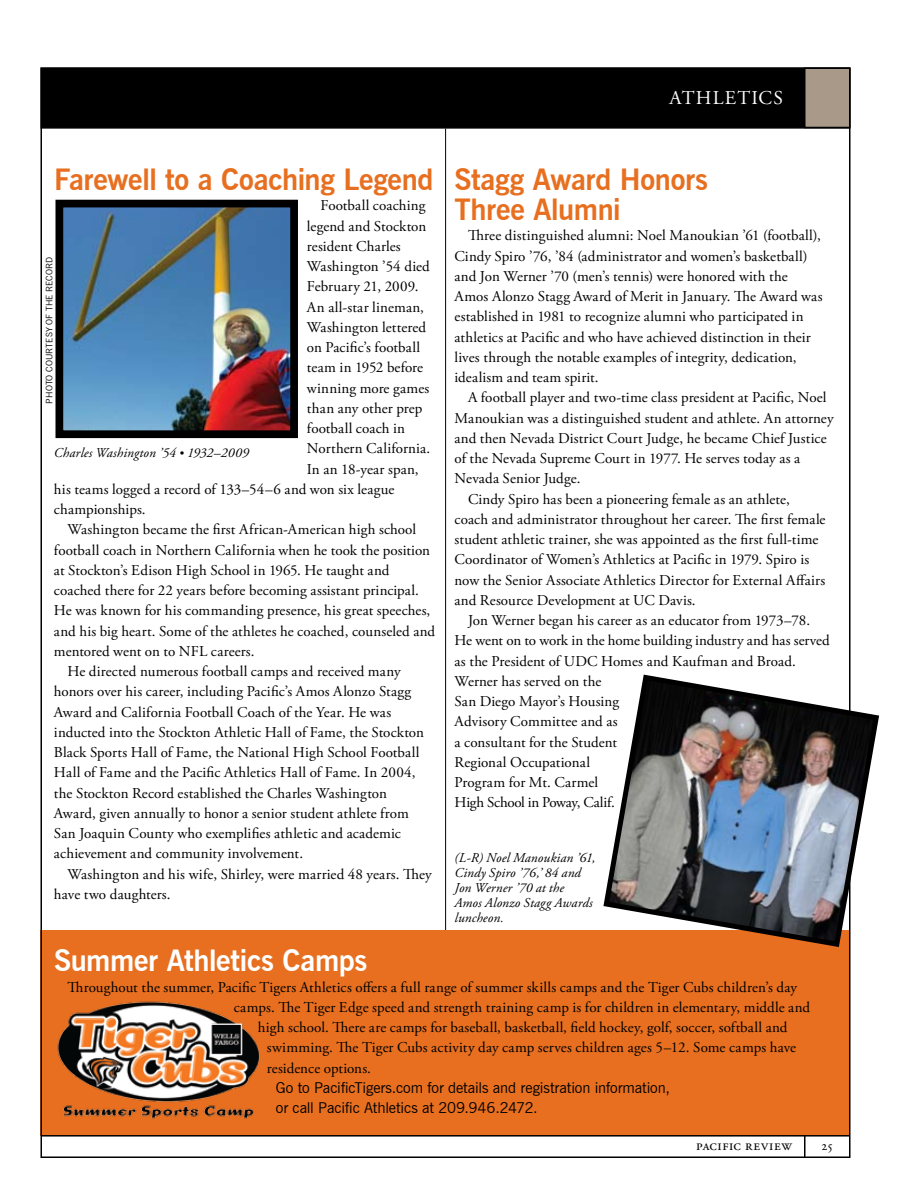
<style>
.page{position:relative;width:918px;height:1188px;background:#fff}
.page>*{position:absolute;margin:0;border:0;box-sizing:border-box;transform-origin:0 0}
.t1{font:700 29.25px/30px "News Gothic BT";letter-spacing:-.01em;color:#e76f1f}
.t2{font:700 29.25px "News Gothic BT";letter-spacing:-.01em;color:#fff}
.t3{font:19.5px "Adobe Garamond Pro";color:#fff}
.t4{font:15px/20.2px "Adobe Garamond Pro";color:#000}
.t5{font:15px/20.2px "News Gothic BT";letter-spacing:-.01em;color:#000}
.t6{font:15px "Adobe Garamond Pro";letter-spacing:.02em;color:#000}
.t7{font:15px "Adobe Garamond Pro";letter-spacing:.04em;color:#000}
.t8{font:italic 13.5px/15px "Adobe Garamond Pro";letter-spacing:.01em;color:#000}
.t9{font:13.5px "Adobe Garamond Pro";color:#000}
.t10{font:9px "News Gothic BT";letter-spacing:.015em;color:#000}
.s1{font-size:12px}
</style>
<div class="page">
<hr style="left:804px;top:1136px;width:2px;height:21px;background:#000">
<hr style="left:445px;top:129px;width:1px;height:1007px;background:#000">
<div style="left:40px;top:930px;width:810px;height:206px;background:#e76f1f"></div>
<hr style="left:41px;top:1135px;width:809px;height:2px;background:#000">
<div style="left:40px;top:68px;width:810px;height:61px;background:#000;border:2px solid #000"></div>
<div style="left:804px;top:68px;width:46px;height:60px;background:#a89989;border:2px solid #000"></div>
<img style="left:57px;top:1001px;width:203px;height:118px">
<div style="left:210px;top:1024px;width:32px;height:31px;border:1px solid #fff"></div>
<img style="left:603px;top:672px;width:277px;height:278px">
<img style="left:65px;top:209px;width:224px;height:220px">
<div style="left:56px;top:200px;width:242px;height:238px;border:8px solid #000"></div>
<h2 class="t3" style="left:669px;top:86px;width:26px">Athletics</h2>
<h1 class="t1" style="left:54px;top:165px;width:381px">Farewell to a Coaching Legend</h1>
<p class="t4" style="left:320px;top:196px;width:107px">Football coaching</p>
<p class="t4" style="left:307px;top:216px;width:121px">legend and Stockton</p>
<p class="t4" style="left:307px;top:237px;width:95px">resident Charles</p>
<p class="t4" style="left:307px;top:257px;width:124px">Washington ’54 died</p>
<p class="t4" style="left:307px;top:277px;width:113px">February 21, 2009.</p>
<p class="t4" style="left:307px;top:297px;width:119px">An all-star lineman,</p>
<p class="t4" style="left:307px;top:318px;width:121px">Washington lettered</p>
<p class="t4" style="left:307px;top:338px;width:115px">on Pacific’s football</p>
<p class="t4" style="left:307px;top:358px;width:118px">team in 1952 before</p>
<p class="t4" style="left:307px;top:378px;width:124px">winning more games</p>
<p class="t4" style="left:307px;top:399px;width:117px">than any other prep</p>
<p class="t4" style="left:307px;top:419px;width:100px">football coach in</p>
<p class="t4" style="left:307px;top:439px;width:125px">Northern California.</p>
<p class="t4" style="left:307px;top:459px;width:113px">In an 18-year span,</p>
<p class="t4" style="left:54px;top:480px;width:342px">his teams logged a record of 133–54–6 and won six league</p>
<p class="t4" style="left:54px;top:500px;width:93px">championships.</p>
<p class="t4" style="left:67px;top:520px;width:350px">Washington became the first African-American high school</p>
<p class="t4" style="left:54px;top:540px;width:378px">football coach in Northern California when he took the position</p>
<p class="t4" style="left:54px;top:561px;width:337px">at Stockton’s Edison High School in 1965. He taught and</p>
<p class="t4" style="left:54px;top:581px;width:367px">coached there for 22 years before becoming assistant principal.</p>
<p class="t4" style="left:54px;top:601px;width:378px">He was known for his commanding presence, his great speeches,</p>
<p class="t4" style="left:54px;top:621px;width:383px">and his big heart. Some of the athletes he coached, counseled and</p>
<p class="t4" style="left:54px;top:642px;width:202px">mentored went on to NFL careers.</p>
<p class="t4" style="left:67px;top:662px;width:335px">He directed numerous football camps and received many</p>
<p class="t4" style="left:54px;top:682px;width:359px">honors over his career, including Pacific’s Amos Alonzo Stagg</p>
<p class="t4" style="left:54px;top:702px;width:339px">Award and California Football Coach of the Year. He was</p>
<p class="t4" style="left:54px;top:723px;width:371px">inducted into the Stockton Athletic Hall of Fame, the Stockton</p>
<p class="t4" style="left:54px;top:743px;width:367px">Black Sports Hall of Fame, the National High School Football</p>
<p class="t4" style="left:54px;top:763px;width:363px">Hall of Fame and the Pacific Athletics Hall of Fame. In 2004,</p>
<p class="t4" style="left:54px;top:783px;width:334px">the Stockton Record established the Charles Washington</p>
<p class="t4" style="left:54px;top:804px;width:356px">Award, given annually to honor a senior student athlete from</p>
<p class="t4" style="left:54px;top:824px;width:348px">San Joaquin County who exemplifies athletic and academic</p>
<p class="t4" style="left:54px;top:844px;width:251px">achievement and community involvement.</p>
<p class="t4" style="left:67px;top:864px;width:366px">Washington and his wife, Shirley, were married 48 years. They</p>
<p class="t4" style="left:54px;top:885px;width:118px">have two daughters.</p>
<p class="t10" style="left:44px;top:404px;width:148px;rotate:-90deg">Photo courtesy of the Record</p>
<p class="t8" style="left:54px;top:445px;width:196px">Charles Washington ’54 <span class="s1">•</span> 1932–2009</p>
<h1 class="t1" style="left:454px;top:165px;width:255px">Stagg Award Honors<br>Three Alumni</h1>
<p class="t4" style="left:454px;top:226px;width:370px;text-indent:14px">Three distinguished alumni: Noel Manoukian ’61 (football), Cindy Spiro ’76, ’84 (administrator and women’s basketball) and Jon Werner ’70 (men’s tennis) were honored with the Amos Alonzo Stagg Award of Merit in January. The Award was established in 1981 to recognize alumni who participated in athletics at Pacific and who have achieved distinction in their lives through the notable examples of integrity, dedication, idealism and team spirit.</p>
<p class="t4" style="left:468px;top:388px;width:360px">A football player and two-time class president at Pacific, Noel</p>
<p class="t6" style="left:454px;top:409px;width:381px">Manoukian was a distinguished student and athlete. An attorney</p>
<p class="t4" style="left:454px;top:429px;width:374px">and then Nevada District Court Judge, he became Chief Justice</p>
<p class="t4" style="left:454px;top:449px;width:347px">of the Nevada Supreme Court in 1977. He serves today as a</p>
<p class="t4" style="left:454px;top:469px;width:128px">Nevada Senior Judge.</p>
<p class="t4" style="left:468px;top:489px;width:323px">Cindy Spiro has been a pioneering female as an athlete,</p>
<p class="t4" style="left:454px;top:510px;width:373px">coach and administrator throughout her career. The first female</p>
<p class="t4" style="left:454px;top:530px;width:366px">student athletic trainer, she was appointed as the first full-time</p>
<p class="t4" style="left:454px;top:550px;width:356px">Coordinator of Women’s Athletics at Pacific in 1979. Spiro is</p>
<p class="t4" style="left:454px;top:570px;width:372px">now the Senior Associate Athletics Director for External Affairs</p>
<p class="t4" style="left:454px;top:591px;width:243px">and Resource Development at UC Davis.</p>
<p class="t4" style="left:468px;top:611px;width:344px">Jon Werner began his career as an educator from 1973–78.</p>
<p class="t4" style="left:454px;top:631px;width:377px">He went on to work in the home building industry and has served</p>
<p class="t4" style="left:454px;top:651px;width:343px">as the President of UDC Homes and Kaufman and Broad.</p>
<p class="t4" style="left:454px;top:672px;width:148px">Werner has served on the</p>
<p class="t4" style="left:454px;top:692px;width:166px">San Diego Mayor’s Housing</p>
<p class="t4" style="left:454px;top:712px;width:165px">Advisory Committee and as</p>
<p class="t4" style="left:454px;top:732px;width:164px">a consultant for the Student</p>
<p class="t4" style="left:454px;top:753px;width:137px">Regional Occupational</p>
<p class="t4" style="left:454px;top:773px;width:145px">Program for Mt. Carmel</p>
<p class="t4" style="left:454px;top:793px;width:162px">High School in Poway, Calif.</p>
<p class="t8" style="left:454px;top:851px;width:143px">(L-R) Noel Manoukian ’61,<br>Cindy Spiro ’76,’ 84 and<br>Jon Werner ’70 at the<br>Amos Alonzo Stagg Awards luncheon.</p>
<h1 class="t2" style="left:54px;top:943px;width:315px">Summer Athletics Camps</h1>
<p class="t4" style="left:68px;top:977px;width:731px">Throughout the summer, Pacific Tigers Athletics offers a full range of summer skills camps and the Tiger Cubs children’s day</p>
<p class="t4" style="left:234px;top:998px;width:578px">camps. The Tiger Edge speed and strength training camp is for children in elementary, middle and</p>
<p class="t4" style="left:258px;top:1018px;width:531px">high school. There are camps for baseball, basketball, field hockey, golf, soccer, softball and</p>
<p class="t4" style="left:267px;top:1038px;width:531px">swimming. The Tiger Cubs activity day camp serves children ages 5–12. Some camps have</p>
<p class="t4" style="left:267px;top:1058px;width:106px">residence options.</p>
<p class="t5" style="left:276px;top:1077px;width:396px">Go to PacificTigers.com for details and registration information, or call Pacific Athletics at 209.946.2472.</p>
<p class="t7" style="left:696px;top:1136px;width:97px">pacific review</p>
<p class="t9" style="left:821px;top:1137px;width:14px">25</p>
</div>
